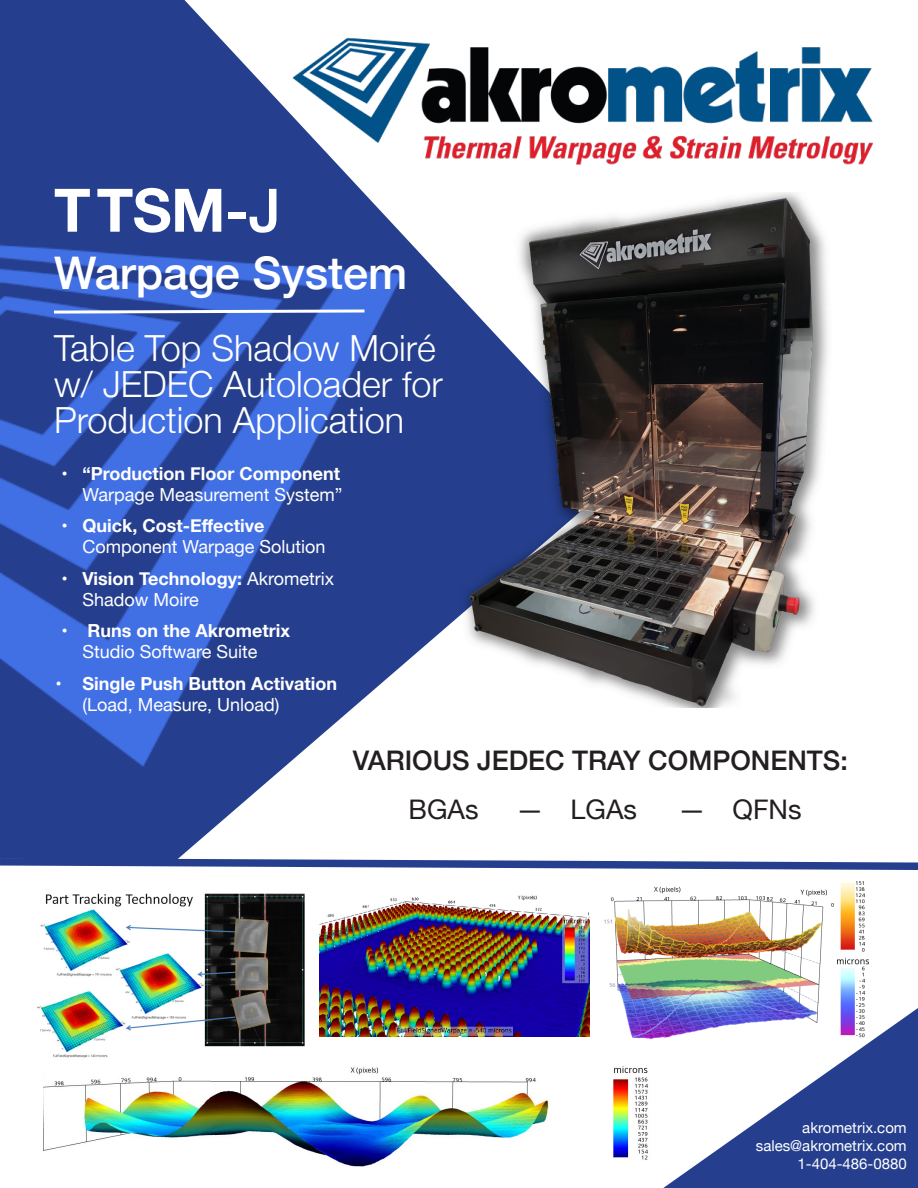
<style>
.page{position:relative;width:918px;height:1188px;background:#fff}
.page>*{position:absolute;margin:0;border:0;box-sizing:border-box;transform-origin:0 0}
.t1{font:700 60px "Helvetica Neue";color:#fff}
.t2{font:500 45px "Helvetica Neue";color:#fff}
.t3{font:300 36px/36px "Helvetica Neue";color:#fff}
.t4{font:500 27px "Helvetica Neue";color:#231f20}
.t5{font:27px "Helvetica Neue";color:#231f20}
.t6{font:18px/21px "Helvetica Neue";color:#fff}
.t7{font:700 18px/21px "Helvetica Neue";color:#fff;text-align:right}
.t8{font:15px "Helvetica Neue";color:#fff}
.s1{font-weight:500}
.s2{font-weight:400}
.s3{font-weight:700}
</style>
<div class="page">
<svg style="left:0;top:0;width:410px;height:854px;fill:#253f8e"></svg>
<img style="left:0;top:162px;width:402px;height:661px">
<img style="left:287px;top:28px;width:586px;height:140px">
<svg style="left:51px;top:308px;width:317px;height:7px"></svg>
<img style="left:410px;top:192px;width:419px;height:516px">
<svg style="left:663px;top:1008px;width:255px;height:180px;fill:#253f8e"></svg>
<img style="left:43px;top:1066px;width:605px;height:101px">
<img style="left:604px;top:881px;width:264px;height:161px">
<svg style="left:0;top:854px;width:918px;height:16px"></svg>
<img style="left:319px;top:895px;width:270px;height:142px">
<img style="left:37px;top:893px;width:267px;height:165px">
<p class="t1" style="left:54px;top:163px;width:229px">TTSM<span class="s1">-J</span></p>
<p class="t2" style="left:54px;top:237px;width:355px">Warpage System</p>
<p class="t3" style="left:54px;top:327px;width:390px">Table Top Shadow Moiré w/ JEDEC Autoloader for<br>Production Application</p>
<p class="t7" style="left:62px;top:464px;width:283px">• “Production Floor Component<br><span class="s2">Warpage Measurement System”</span></p>
<p class="t6" style="left:82px;top:517px;width:245px;text-indent:-21px"><span class="s3">• Quick, Cost-Effective<br></span>Component Warpage Solution</p>
<p class="t6" style="left:82px;top:569px;width:253px;text-indent:-21px"><span class="s3">• Vision Technology:</span> Akrometrix<br>Shadow Moire</p>
<p class="t6" style="left:82px;top:622px;width:209px;text-indent:-21px">• <span class="s3">Runs on the Akrometrix<br></span>Studio Software Suite</p>
<p class="t7" style="left:82px;top:674px;width:256px;text-align:left;text-indent:-27px">• Single Push Button Activation <span class="s2">(Load, Measure, Unload)</span></p>
<p class="t4" style="left:353px;top:739px;width:497px">VARIOUS JEDEC TRAY COMPONENTS:</p>
<p class="t5" style="left:409px;top:790px;width:71px">BGAs</p>
<p class="t5" style="left:517px;top:790px;width:122px">— LGAs</p>
<p class="t5" style="left:679px;top:790px;width:125px">— QFNs</p>
<p class="t8" style="left:802px;top:1117px;width:106px">akrometrix.com</p>
<p class="t8" style="left:756px;top:1135px;width:152px">sales@akrometrix.com</p>
<p class="t8" style="left:798px;top:1153px;width:111px">1-404-486-0880</p>
</div>
